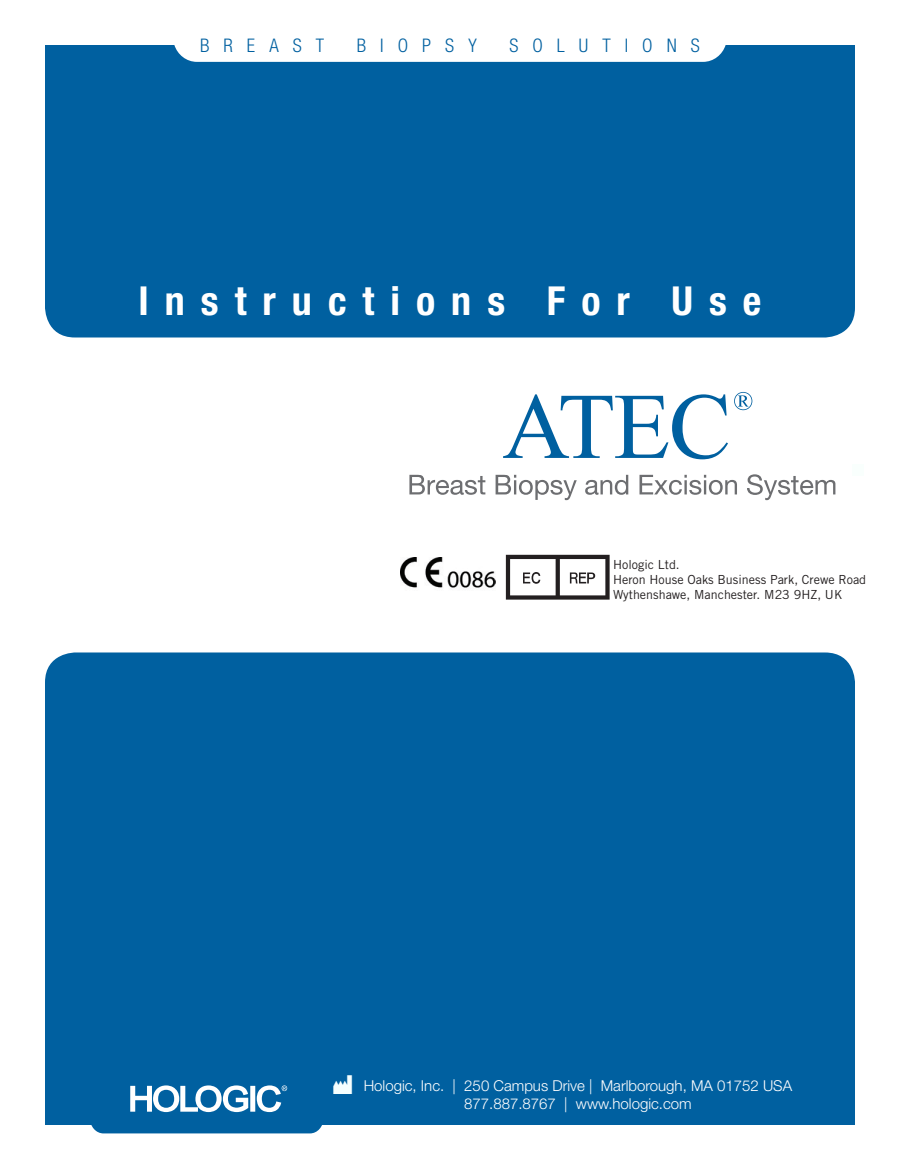
<style>
.page{position:relative;width:900px;height:1170px;background:#fff}
.page>*{position:absolute;margin:0;border:0;box-sizing:border-box;transform-origin:0 0}
.t1{font:60px "MDD EN980";color:#231f20}
.t2{font:700 condensed 40px "Helvetica Neue LT Std";letter-spacing:.4em;color:#fff}
.t3{font:25px "MDD EN980";color:#f5ffff}
.t4{font:300 condensed 18.75px "Helvetica Neue LT Std";letter-spacing:.75em;color:#0060a0}
.t5{font:300 15px/18px "Helvetica Neue LT Std";color:#fff;text-align:center}
.t6{font:12.5px/15px "Trade Gothic LT Std";color:#231f20}
</style>
<div class="page">
<div style="left:45px;top:236px;width:810px;height:102px;background:#0060a0;border-radius:30px"></div>
<div style="left:45px;top:652px;width:810px;height:102px;background:#0060a0;border-radius:30px"></div>
<div style="left:45px;top:45px;width:810px;height:216px;background:#0060a0"></div>
<div style="left:45px;top:698px;width:810px;height:427px;background:#0060a0"></div>
<div style="left:90px;top:1102px;width:233px;height:31px;background:#0060a0;border-radius:14px"></div>
<div style="left:852px;top:464px;width:12px;height:12px;background:#f9fffd"></div>
<img style="left:401px;top:557px;width:95px;height:31px">
<svg style="left:409px;top:475px;width:76px;height:20px"></svg>
<svg style="left:496px;top:475px;width:81px;height:25px"></svg>
<svg style="left:585px;top:475px;width:43px;height:20px"></svg>
<svg style="left:640px;top:475px;width:97px;height:20px"></svg>
<svg style="left:747px;top:474px;width:88px;height:26px"></svg>
<svg style="left:503px;top:394px;width:225px;height:65px"></svg>
<svg style="left:734px;top:392px;width:18px;height:18px"></svg>
<svg style="left:130px;top:1085px;width:157px;height:27px"></svg>
<p class="t4" style="left:200px;top:34px;width:126px">BREAST</p>
<p class="t4" style="left:357px;top:34px;width:121px">BIOPSY</p>
<p class="t4" style="left:509px;top:34px;width:192px">SOLUTIONS</p>
<p class="t2" style="left:139px;top:277px;width:624px">Instructions For Use</p>
<p class="t1" style="left:506px;top:555px;width:107px">P</p>
<p class="t6" style="left:613px;top:557px;width:255px">Hologic Ltd.<br>Heron House Oaks Business Park, Crewe Road</p>
<p class="t6" style="left:613px;top:587px;width:231px">Wythenshawe, Manchester. M23 9HZ, UK</p>
<p class="t3" style="left:333px;top:1076px;width:21px">M</p>
<p class="t5" style="left:364px;top:1076px;width:430px">Hologic, Inc. | 250 Campus Drive | Marlborough, MA 01752 USA<br>877.887.8767 | www.hologic.com</p>
</div>
